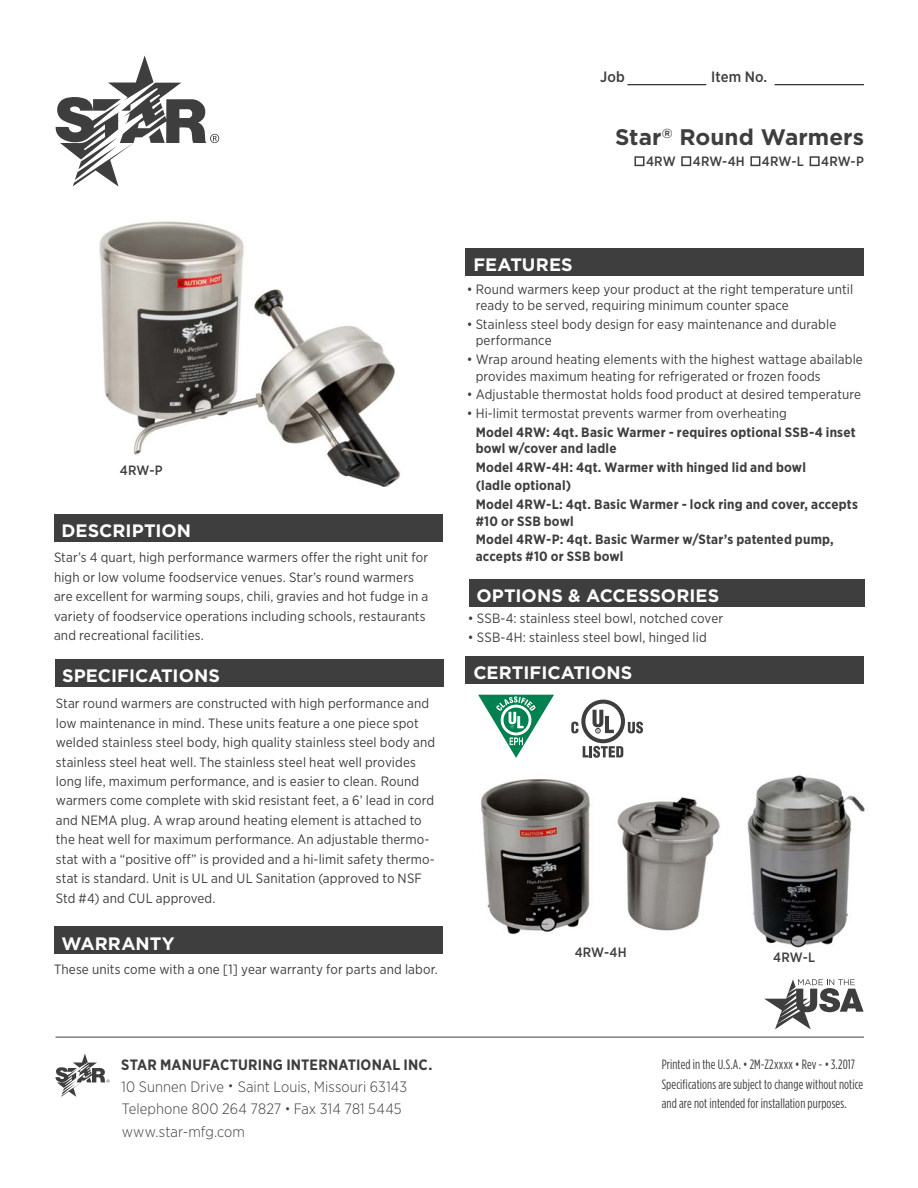
<style>
.page{position:relative;width:918px;height:1188px;background:#fff}
.page>*{position:absolute;margin:0;border:0;box-sizing:border-box;transform-origin:0 0}
.t1{font:700 22.5px "Gotham";color:#3e3e3f}
.t2{font:700 18px "Gotham";color:#fff}
.t3{font:300 15px/22.5px "Gotham Narrow";letter-spacing:.005em;color:#3e3e3f}
.t4{font:700 15px "Gotham Narrow";letter-spacing:.01em;color:#3e3e3f}
.t5{font:500 15px "Gotham Narrow";letter-spacing:.01em;color:#3e3e3f}
.t6{font:13.5px/19.5px "Gotham Narrow";letter-spacing:.01em;color:#3e3e3f}
.t7{font:700 13.5px/16.5px "Gotham Narrow";letter-spacing:.015em;color:#3e3e3f}
.t8{font:13.5px/19.5px "Gotham Condensed";letter-spacing:.01em;color:#3e3e3f}
.t9{font:500 13.5px "Gotham Narrow";letter-spacing:.015em;color:#3e3e3f}
.s1{font-weight:400;font-size:12px}
</style>
<div class="page">
<div style="left:634px;top:156px;width:10px;height:10px;border:2px solid #3e3e3f"></div>
<div style="left:681px;top:156px;width:10px;height:10px;border:2px solid #3e3e3f"></div>
<div style="left:750px;top:156px;width:10px;height:10px;border:2px solid #3e3e3f"></div>
<div style="left:810px;top:156px;width:10px;height:10px;border:2px solid #3e3e3f"></div>
<hr style="left:627px;top:84px;width:79px;height:1px;background:#000">
<hr style="left:775px;top:84px;width:89px;height:1px;background:#000">
<div style="left:54px;top:514px;width:389px;height:27px;background:#3e3e3f"></div>
<div style="left:55px;top:660px;width:388px;height:27px;background:#3e3e3f"></div>
<div style="left:466px;top:248px;width:398px;height:28px;background:#3e3e3f"></div>
<div style="left:466px;top:657px;width:398px;height:27px;background:#3e3e3f"></div>
<hr style="left:56px;top:1037px;width:808px;height:1px;background:#3e3e3f">
<svg style="left:764px;top:979px;width:100px;height:50px"></svg>
<svg style="left:478px;top:695px;width:76px;height:63px"></svg>
<svg style="left:571px;top:700px;width:72px;height:58px"></svg>
<img style="left:99px;top:221px;width:301px;height:266px">
<div style="left:469px;top:579px;width:396px;height:27px;background:#3e3e3f"></div>
<div style="left:54px;top:927px;width:389px;height:27px;background:#3e3e3f"></div>
<img style="left:747px;top:775px;width:118px;height:173px">
<img style="left:480px;top:779px;width:240px;height:156px">
<svg style="left:56px;top:56px;width:163px;height:131px"></svg>
<svg style="left:56px;top:1054px;width:53px;height:43px"></svg>
<p class="t5" style="left:600px;top:68px;width:26px">Job</p>
<p class="t5" style="left:711px;top:68px;width:58px">Item No.</p>
<p class="t1" style="left:615px;top:124px;width:250px">Star<sup>®</sup> Round Warmers</p>
<p class="t9" style="left:646px;top:153px;width:31px">4RW</p>
<p class="t9" style="left:693px;top:153px;width:54px">4RW-4H</p>
<p class="t9" style="left:762px;top:153px;width:44px">4RW-L</p>
<p class="t9" style="left:821px;top:153px;width:44px">4RW-P</p>
<p class="t9" style="left:120px;top:462px;width:44px">4RW-P</p>
<p class="t2" style="left:62px;top:520px;width:131px">DESCRIPTION</p>
<p class="t6" style="left:54px;top:548px;width:376px">Star’s 4 quart, high performance warmers offer the right unit for high or low volume foodservice venues. Star’s round warmers are excellent for warming soups, chili, gravies and hot fudge in a variety of foodservice operations including schools, restaurants and recreational facilities.</p>
<p class="t2" style="left:62px;top:666px;width:159px">SPECIFICATIONS</p>
<p class="t6" style="left:56px;top:693px;width:381px">Star round warmers are constructed with high performance and low maintenance in mind. These units feature a one piece spot welded stainless steel body, high quality stainless steel body and stainless steel heat well. The stainless steel heat well provides long life, maximum performance, and is easier to clean. Round warmers come complete with skid resistant feet, a 6’ lead in cord and NEMA plug. A wrap around heating element is attached to the heat well for maximum performance. An adjustable thermo&shy;stat with a “positive off” is provided and a hi-limit safety thermo&shy;stat is standard. Unit is UL and UL Sanitation (approved to NSF Std #4) and CUL approved.</p>
<p class="t2" style="left:62px;top:933px;width:115px">WARRANTY</p>
<p class="t6" style="left:54px;top:960px;width:385px">These units come with a one [1] year warranty for parts and labor.</p>
<p class="t2" style="left:473px;top:254px;width:101px">FEATURES</p>
<p class="t6" style="left:476px;top:281px;width:379px;line-height:16.5px;text-indent:-9px">• Round warmers keep your product at the right temperature until ready to be served, requiring minimum counter space</p>
<p class="t6" style="left:476px;top:316px;width:362px;line-height:16.5px;text-indent:-9px">• Stainless steel body design for easy maintenance and durable performance</p>
<p class="t6" style="left:476px;top:351px;width:389px;line-height:16.5px;text-indent:-9px">• Wrap around heating elements with the highest wattage abailable provides maximum heating for refrigerated or frozen foods</p>
<p class="t6" style="left:467px;top:385px;width:396px">• Adjustable thermostat holds food product at desired temperature</p>
<p class="t6" style="left:467px;top:403px;width:322px">• Hi-limit termostat prevents warmer from overheating</p>
<p class="t7" style="left:476px;top:424px;width:381px">Model 4RW: 4qt. Basic Warmer - requires optional SSB-4 inset bowl w/cover and ladle</p>
<p class="t7" style="left:476px;top:459px;width:332px">Model 4RW-4H: 4qt. Warmer with hinged lid and bowl</p>
<p class="t7" style="left:476px;top:477px;width:97px">(ladle optional)</p>
<p class="t7" style="left:476px;top:496px;width:384px">Model 4RW-L: 4qt. Basic Warmer - lock ring and cover, accepts #10 or SSB bowl</p>
<p class="t7" style="left:476px;top:531px;width:360px">Model 4RW-P: 4qt. Basic Warmer w/Star’s patented pump, accepts #10 or SSB bowl</p>
<p class="t2" style="left:476px;top:585px;width:244px">OPTIONS &amp; ACCESSORIES</p>
<p class="t6" style="left:468px;top:608px;width:257px">• SSB-4: stainless steel bowl, notched cover</p>
<p class="t6" style="left:468px;top:627px;width:240px">• SSB-4H: stainless steel bowl, hinged lid</p>
<p class="t2" style="left:473px;top:663px;width:160px">CERTIFICATIONS</p>
<p class="t9" style="left:575px;top:944px;width:54px">4RW-4H</p>
<p class="t9" style="left:773px;top:949px;width:44px">4RW-L</p>
<p class="t4" style="left:121px;top:1055px;width:313px">STAR MANUFACTURING INTERNATIONAL INC.</p>
<p class="t3" style="left:122px;top:1075px;width:287px">10 Sunnen Drive <span class="s1">•</span> Saint Louis, Missouri 63143</p>
<p class="t3" style="left:122px;top:1097px;width:281px">Telephone 800 264 7827 <span class="s1">•</span> Fax 314 781 5445 www.star-mfg.com</p>
<p class="t8" style="left:662px;top:1055px;width:203px">Printed in the U.S.A. • 2M-Z2xxxx • Rev - • 3.2017<br>Specifications are subject to change without notice and are not intended for installation purposes.</p>
</div>
